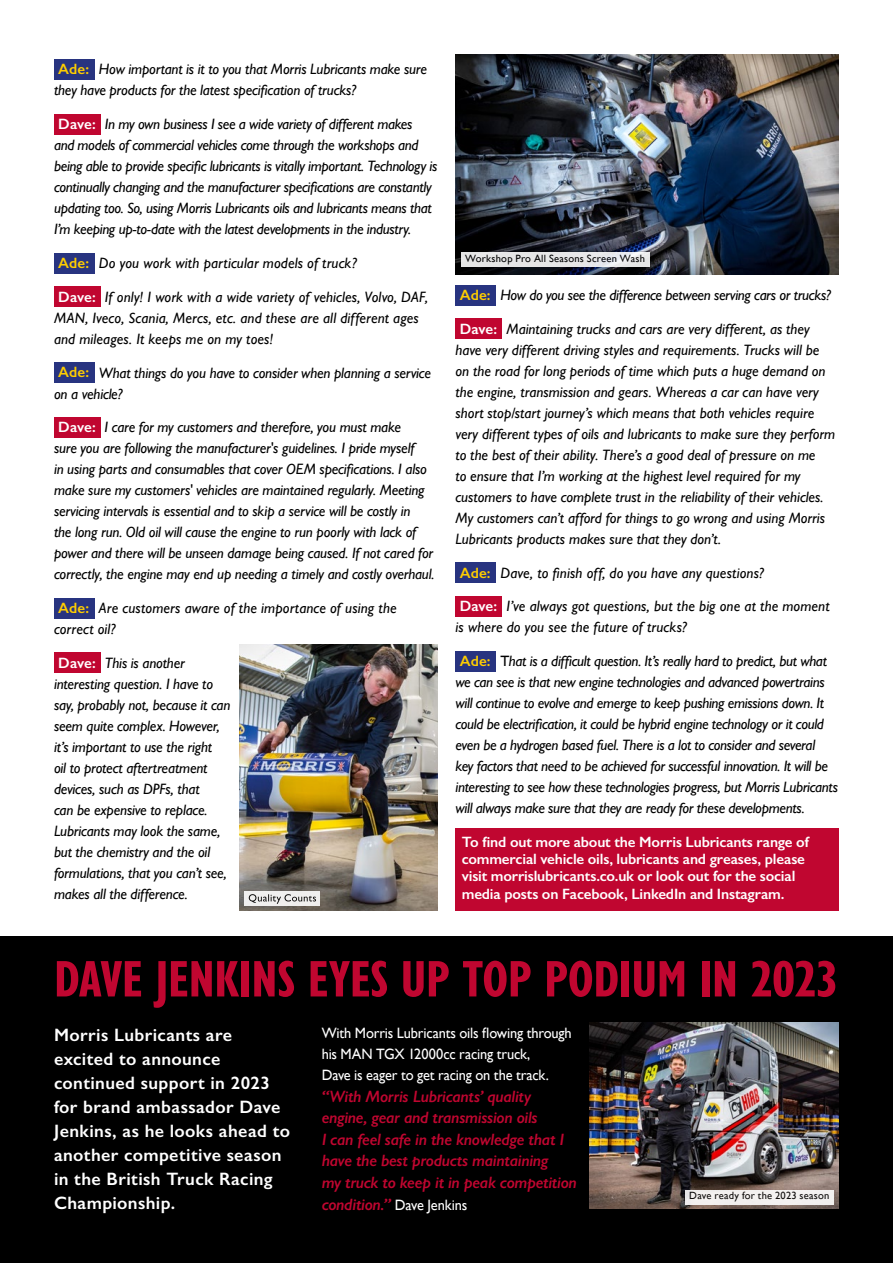
<style>
.page{position:relative;width:893px;height:1263px;background:#fff}
.page>*{position:absolute;margin:0;border:0;box-sizing:border-box;transform-origin:0 0}
.t1{font:700 condensed 52.95px "Gill Sans Nova";letter-spacing:-.005em;color:#c00630}
.t2{font:600 18px/24px "Gill Sans";letter-spacing:.02em;color:#fff}
.t3{font:italic 600 16.5px/21.6px "Gill Sans";letter-spacing:-.02em;color:#c00630}
.t4{font:italic 15px/21px "Gill Sans";letter-spacing:-.01em;color:#000}
.t5{font:600 15px/17px "Gill Sans";letter-spacing:-.01em;color:#fff}
.t6{font:italic 15px/21px "Gill Sans";letter-spacing:.01em;color:#000}
.t7{font:15px/21px "Gill Sans";letter-spacing:-.01em;color:#fff;scale:.96 1}
.t8{font:600 15px "Gill Sans";letter-spacing:.005em;color:#fecd00}
.t9{font:10.5px "Gill Sans";letter-spacing:.02em;color:#000}
.s1{font-style:normal}
.s2{font-weight:400;font-style:normal;font-size:15px;color:#fff}
</style>
<div class="page">
<div style="left:0;top:936px;width:893px;height:327px;background:#000"></div>
<div style="left:54px;top:59px;width:41px;height:21px;background:#283480"></div>
<div style="left:54px;top:114px;width:47px;height:20px;background:#c00630"></div>
<div style="left:54px;top:253px;width:41px;height:20px;background:#283480"></div>
<div style="left:54px;top:287px;width:47px;height:20px;background:#c00630"></div>
<div style="left:54px;top:362px;width:41px;height:21px;background:#283480"></div>
<div style="left:54px;top:417px;width:47px;height:21px;background:#c00630"></div>
<div style="left:54px;top:598px;width:41px;height:20px;background:#283480"></div>
<div style="left:54px;top:653px;width:47px;height:20px;background:#c00630"></div>
<div style="left:455px;top:285px;width:41px;height:20px;background:#283480"></div>
<div style="left:455px;top:319px;width:47px;height:20px;background:#c00630"></div>
<div style="left:455px;top:562px;width:41px;height:21px;background:#283480"></div>
<div style="left:455px;top:596px;width:47px;height:21px;background:#c00630"></div>
<div style="left:455px;top:651px;width:41px;height:20px;background:#283480"></div>
<div style="left:455px;top:829px;width:384px;height:82px;background:#c00630"></div>
<img style="left:240px;top:644px;width:197px;height:267px">
<img style="left:589px;top:1023px;width:250px;height:186px">
<img style="left:455px;top:54px;width:384px;height:220px">
<div style="left:460px;top:252px;width:190px;height:15px;background:#000;opacity:.75"></div>
<div style="left:461px;top:252px;width:188px;height:14px;background:#e6e6e7"></div>
<div style="left:685px;top:1190px;width:149px;height:14px;background:#f3f1f0"></div>
<div style="left:245px;top:891px;width:75px;height:14px;background:#f0efef"></div>
<svg style="left:249px;top:894px;width:67px;height:10px"></svg>
<p class="t8" style="left:58px;top:60px;width:32px">Ade:</p>
<p class="t4" style="left:54px;top:59px;width:375px;text-indent:45px">How important is it to you that Morris Lubricants make sure they have products for the latest specification of trucks?</p>
<p class="t5" style="left:58px;top:115px;width:39px">Dave:</p>
<p class="t4" style="left:54px;top:114px;width:385px;text-indent:51px">In my own business I see a wide variety of different makes<br>and models of commercial vehicles come through the workshops and being able to provide specific lubricants is vitally important. Technology is continually changing and the manufacturer specifications are constantly updating too. So, using Morris Lubricants oils and lubricants means that I’m keeping up-to-date with the latest developments in the industry.</p>
<p class="t8" style="left:58px;top:254px;width:32px">Ade:</p>
<p class="t6" style="left:99px;top:252px;width:259px">Do you work with particular models of truck?</p>
<p class="t5" style="left:58px;top:288px;width:39px">Dave:</p>
<p class="t4" style="left:54px;top:286px;width:375px;text-indent:51px">If only! I work with a wide variety of vehicles, Volvo, DAF,<br>MAN, Iveco, Scania, Mercs, etc. and these are all different ages and mileages. It keeps me on my toes!</p>
<p class="t8" style="left:58px;top:363px;width:32px">Ade:</p>
<p class="t4" style="left:54px;top:362px;width:379px;text-indent:45px">What things do you have to consider when planning a service on a vehicle?</p>
<p class="t5" style="left:58px;top:419px;width:39px">Dave:</p>
<p class="t4" style="left:54px;top:417px;width:382px;text-indent:51px">I care for my customers and therefore, you must make<br>sure you are following the manufacturer's guidelines. I pride myself<br>in using parts and consumables that cover OEM specifications. I also make sure my customers' vehicles are maintained regularly. Meeting servicing intervals is essential and to skip a service will be costly in<br>the long run. Old oil will cause the engine to run poorly with lack of power and there will be unseen damage being caused. If not cared for correctly, the engine may end up needing a timely and costly overhaul.</p>
<p class="t8" style="left:58px;top:599px;width:32px">Ade:</p>
<p class="t6" style="left:54px;top:597px;width:344px;text-indent:45px">Are customers aware of the importance of using the correct oil?</p>
<p class="t5" style="left:58px;top:654px;width:39px">Dave:</p>
<p class="t4" style="left:54px;top:652px;width:178px;text-indent:51px">This is another interesting question. I have to say, probably not, because it can seem quite complex. However, it’s important to use the right<br>oil to protect aftertreatment devices, such as DPFs, that<br>can be expensive to replace.<br>Lubricants may look the same, but the chemistry and the oil formulations, that you can’t see, makes all the difference.</p>
<p class="t9" style="left:465px;top:252px;width:182px">Workshop Pro All Seasons Screen Wash</p>
<p class="t8" style="left:460px;top:286px;width:32px">Ade:</p>
<p class="t4" style="left:500px;top:284px;width:332px">How do you see the difference between serving cars or trucks?</p>
<p class="t5" style="left:460px;top:320px;width:39px">Dave:</p>
<p class="t4" style="left:455px;top:318px;width:381px;text-indent:51px">Maintaining trucks and cars are very different, as they have very different driving styles and requirements. Trucks will be on the road for long periods of time which puts a huge demand on the engine, transmission and gears. Whereas a car can have very short stop/start journey’s which means that both vehicles require very different types of oils and lubricants to make sure they perform to the best of their ability. There’s a good deal of pressure on me<br>to ensure that I’m working at the highest level required for my customers to have complete trust in the reliability of their vehicles.<br>My customers can’t afford for things to go wrong and using Morris Lubricants products makes sure that they don’t.</p>
<p class="t8" style="left:460px;top:563px;width:32px">Ade:</p>
<p class="t6" style="left:500px;top:562px;width:265px">Dave, to finish off, do you have any questions?</p>
<p class="t5" style="left:460px;top:598px;width:39px">Dave:</p>
<p class="t6" style="left:455px;top:596px;width:376px;text-indent:51px">I’ve always got questions, but the big one at the moment is where do you see the future of trucks?</p>
<p class="t8" style="left:460px;top:652px;width:32px">Ade:</p>
<p class="t4" style="left:455px;top:650px;width:384px;text-indent:45px"><span class="s1">T</span>hat is a difficult question. It’s really hard to predict, but what we can see is that new engine technologies and advanced powertrains will continue to evolve and emerge to keep pushing emissions down. It could be electrification, it could be hybrid engine technology or it could even be a hydrogen based fuel. There is a lot to consider and several<br>key factors that need to be achieved for successful innovation. It will be interesting to see how these technologies progress, but Morris Lubricants will always make sure that they are ready for these developments.</p>
<p class="t5" style="left:462px;top:834px;width:348px">To find out more about the Morris Lubricants range of commercial vehicle oils, lubricants and greases, please visit morrislubricants.co.uk or look out for the social media posts on Facebook, LinkedIn and Instagram.</p>
<p class="t1" style="left:54px;top:943px;width:786px">DAVE JENKINS EYES UP TOP PODIUM IN 2023</p>
<p class="t2" style="left:54px;top:1022px;width:238px">Morris Lubricants are excited to announce continued support in 2023 for brand ambassador Dave<br>Jenkins, as he looks ahead to another competitive season in the British Truck Racing<br>Championship.</p>
<p class="t7" style="left:322px;top:1022px;width:262px">With Morris Lubricants oils flowing through his MAN TGX 12000cc racing truck,<br>Dave is eager to get racing on the track.</p>
<p class="t3" style="left:322px;top:1085px;width:257px">“With Morris Lubricants’ quality engine, gear and transmission oils<br>I can feel safe in the knowledge that I have the best products maintaining<br>my truck to keep it in peak competition condition.” <span class="s2">Dave Jenkins</span></p>
<p class="t9" style="left:689px;top:1190px;width:142px">Dave ready for the 2023 season</p>
</div>
